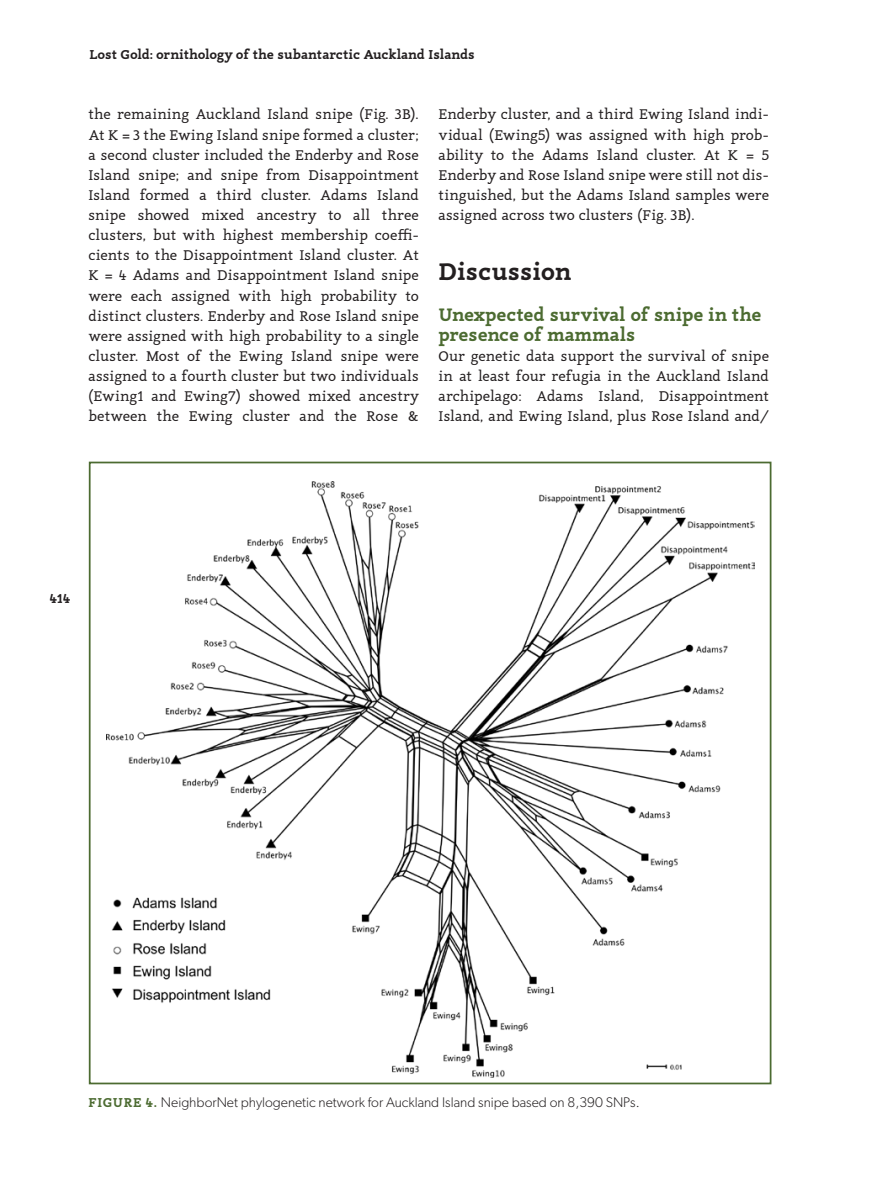
<style>
.page{position:relative;width:869px;height:1191px;background:#fff}
.page>*{position:absolute;margin:0;border:0;box-sizing:border-box;transform-origin:0 0}
.A_heading{font:700 24.5px "Canape Serif";color:#231f20}
.B_Head_after_A_head{font:700 18.38px/20.1px "Canape Serif";letter-spacing:-.005em;color:#4c6b31}
.Body{font:14.35px/20.1px "Canape Serif";color:#231f20;text-align:justify}
.Body_First{font:14.35px/20.1px "Canape Serif";letter-spacing:-.005em;color:#231f20;text-align:justify}
.captions{font:300 14px "Gibson";color:#231f20}
.t1{font:700 13.12px "Canape Serif";color:#231f20}
.s1{font-family:"Canape Serif";font-weight:700;font-size:13.12px;color:#4c6b31}
</style>
<div class="page">
<img style="left:106px;top:482px;width:647px;height:595px">
<p class="t1" style="left:89px;top:46px;width:386px">Lost Gold: ornithology of the subantarctic Auckland Islands</p>
<p class="Body" style="left:88px;top:104px;width:332px">the remaining Auckland Island snipe (Fig. 3B).<br>At K = 3 the Ewing Island snipe formed a cluster; a second cluster included the Enderby and Rose Island snipe; and snipe from Disappointment Island formed a third cluster. Adams Island snipe showed mixed ancestry to all three clusters, but with highest membership coeffi&shy;cients to the Disappointment Island cluster. At K = 4 Adams and Disappointment Island snipe were each assigned with high probability to distinct clusters. Enderby and Rose Island snipe were assigned with high probability to a single cluster. Most of the Ewing Island snipe were assigned to a fourth cluster but two individuals (Ewing1 and Ewing7) showed mixed ancestry between the Ewing cluster and the Rose &amp;</p>
<p class="Body" style="left:438px;top:104px;width:332px">Enderby cluster, and a third Ewing Island indi&shy;vidual (Ewing5) was assigned with high prob&shy;ability to the Adams Island cluster. At K = 5<br>Enderby and Rose Island snipe were still not dis&shy;tinguished, but the Adams Island samples were assigned across two clusters (Fig. 3B).</p>
<p class="A_heading" style="left:438px;top:255px;width:134px">Discussion</p>
<p class="B_Head_after_A_head" style="left:438px;top:304px;width:324px">Unexpected survival of snipe in the presence of mammals</p>
<p class="Body_First" style="left:438px;top:346px;width:332px">Our genetic data support the survival of snipe in at least four refugia in the Auckland Island archipelago: Adams Island, Disappointment Island, and Ewing Island, plus Rose Island and/</p>
<p class="t1" style="left:50px;top:590px;width:23px">414</p>
<p class="captions" style="left:88px;top:1093px;width:552px"><span class="s1">FIGURE 4.</span> NeighborNet phylogenetic network for Auckland Island snipe based on 8,390 SNPs.</p>
</div>
